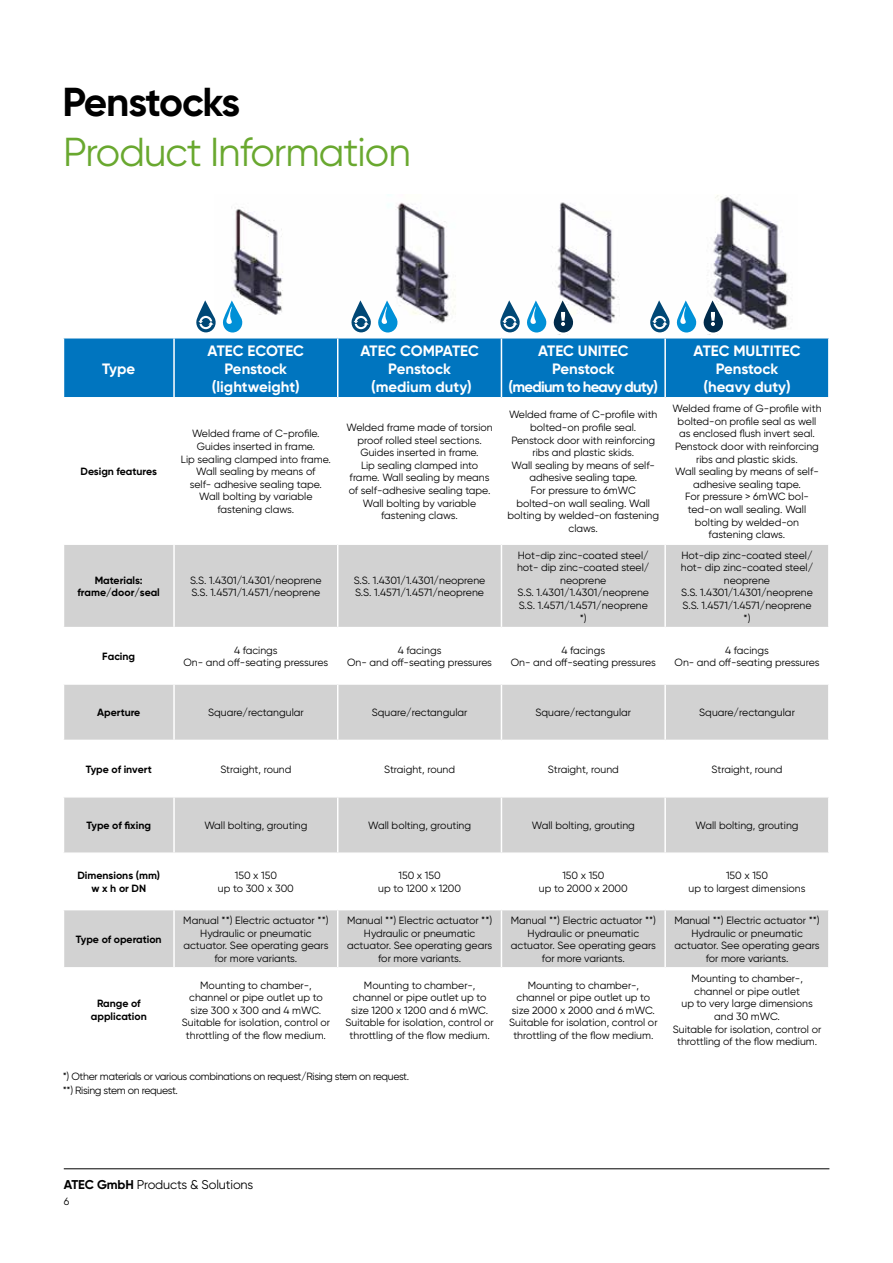
<style>
.page{position:relative;width:893px;height:1263px;background:#fff}
.page>*{position:absolute;margin:0;border:0;box-sizing:border-box;transform-origin:0 0}
.t1{font:40.35px "Gilroy";letter-spacing:-.025em;color:#69a82f}
.t2{font:700 40.35px "Gilroy";letter-spacing:-.035em;color:#000}
.t3{font:700 15px/18px "Gilroy";color:#fff;text-align:center}
.t4{font:700 15px/18px "Gilroy";letter-spacing:-.04em;color:#fff;text-align:center}
.t5{font:12.75px "Gilroy";letter-spacing:-.01em;color:#000}
.t6{font:10.5px/12.6px "Gilroy";color:#000;text-align:center}
.t7{font:700 10.5px/12.6px "Gilroy";color:#000;text-align:center}
.t8{font:10.5px/13.5px "Gilroy";letter-spacing:-.03em;color:#000}
.s1{font-weight:700}
</style>
<div class="page">
<hr style="left:64px;top:1168px;width:765px;height:1px;background:#000">
<img style="left:231px;top:195px;width:557px;height:135px">
<svg style="left:196px;top:300px;width:49px;height:33px"></svg>
<svg style="left:350px;top:300px;width:50px;height:33px"></svg>
<svg style="left:499px;top:300px;width:76px;height:33px"></svg>
<svg style="left:649px;top:300px;width:76px;height:33px"></svg>
<div style="left:64px;top:338px;width:764px;height:59px;background:#0075bf"></div>
<div style="left:64px;top:545px;width:764px;height:82px;background:#d2d2d2"></div>
<svg style="left:64px;top:685px;width:764px;height:282px;fill:#d2d2d2"></svg>
<hr style="left:337px;top:910px;width:1px;height:57px;background:#fff">
<hr style="left:501px;top:910px;width:1px;height:57px;background:#fff">
<hr style="left:664px;top:910px;width:2px;height:57px;background:#fff">
<hr style="left:337px;top:854px;width:1px;height:55px;background:#fff">
<hr style="left:501px;top:854px;width:1px;height:55px;background:#fff">
<hr style="left:664px;top:854px;width:2px;height:55px;background:#fff">
<hr style="left:63px;top:909px;width:111px;height:1px;background:#fff">
<hr style="left:174px;top:909px;width:164px;height:1px;background:#fff">
<hr style="left:338px;top:909px;width:163px;height:1px;background:#fff">
<hr style="left:501px;top:909px;width:164px;height:1px;background:#fff">
<hr style="left:665px;top:909px;width:165px;height:1px;background:#fff">
<hr style="left:337px;top:797px;width:1px;height:55px;background:#fff">
<hr style="left:501px;top:797px;width:1px;height:55px;background:#fff">
<hr style="left:664px;top:797px;width:2px;height:55px;background:#fff">
<hr style="left:63px;top:852px;width:111px;height:2px;background:#fff">
<hr style="left:174px;top:852px;width:164px;height:2px;background:#fff">
<hr style="left:338px;top:852px;width:163px;height:2px;background:#fff">
<hr style="left:501px;top:852px;width:164px;height:2px;background:#fff">
<hr style="left:665px;top:852px;width:165px;height:2px;background:#fff">
<hr style="left:337px;top:741px;width:1px;height:55px;background:#fff">
<hr style="left:501px;top:741px;width:1px;height:55px;background:#fff">
<hr style="left:664px;top:741px;width:2px;height:55px;background:#fff">
<hr style="left:63px;top:796px;width:111px;height:1px;background:#fff">
<hr style="left:174px;top:796px;width:164px;height:1px;background:#fff">
<hr style="left:338px;top:796px;width:163px;height:1px;background:#fff">
<hr style="left:501px;top:796px;width:164px;height:1px;background:#fff">
<hr style="left:665px;top:796px;width:165px;height:1px;background:#fff">
<hr style="left:337px;top:685px;width:1px;height:55px;background:#fff">
<hr style="left:501px;top:685px;width:1px;height:55px;background:#fff">
<hr style="left:664px;top:685px;width:2px;height:55px;background:#fff">
<hr style="left:63px;top:740px;width:111px;height:1px;background:#fff">
<hr style="left:174px;top:740px;width:164px;height:1px;background:#fff">
<hr style="left:338px;top:740px;width:163px;height:1px;background:#fff">
<hr style="left:501px;top:740px;width:164px;height:1px;background:#fff">
<hr style="left:665px;top:740px;width:165px;height:1px;background:#fff">
<hr style="left:337px;top:545px;width:1px;height:82px;background:#fff">
<hr style="left:501px;top:545px;width:1px;height:82px;background:#fff">
<hr style="left:664px;top:545px;width:2px;height:82px;background:#fff">
<hr style="left:664px;top:338px;width:2px;height:59px;background:#fff">
<hr style="left:501px;top:338px;width:1px;height:59px;background:#fff">
<hr style="left:173px;top:338px;width:2px;height:59px;background:#fff">
<hr style="left:337px;top:338px;width:1px;height:59px;background:#fff">
<hr style="left:173px;top:545px;width:2px;height:82px;background:#fff">
<hr style="left:173px;top:685px;width:2px;height:55px;background:#fff">
<hr style="left:173px;top:741px;width:2px;height:55px;background:#fff">
<hr style="left:173px;top:797px;width:2px;height:55px;background:#fff">
<hr style="left:173px;top:854px;width:2px;height:55px;background:#fff">
<hr style="left:173px;top:910px;width:2px;height:57px;background:#fff">
<h1 class="t2" style="left:62px;top:77px;width:179px">Penstocks</h1>
<h1 class="t1" style="left:63px;top:128px;width:349px">Product Information</h1>
<h2 class="t3" style="left:102px;top:359px;width:35px">Type</h2>
<p class="t7" style="left:81px;top:465px;width:78px">Design features</p>
<h2 class="t3" style="left:208px;top:341px;width:98px">ATEC ECOTEC<br>Penstock (lightweight)</h2>
<h2 class="t3" style="left:360px;top:341px;width:120px">ATEC COMPATEC<br>Penstock (medium duty)</h2>
<h2 class="t4" style="left:509px;top:341px;width:151px">ATEC UNITEC<br>Penstock<br>(medium to heavy duty)</h2>
<h2 class="t3" style="left:693px;top:341px;width:109px">ATEC MULTITEC<br>Penstock (heavy duty)</h2>
<p class="t6" style="left:181px;top:427px;width:151px">Welded frame of C-profile.<br>Guides inserted in frame.<br>Lip sealing clamped into frame.<br>Wall sealing by means of<br>self- adhesive sealing tape.<br>Wall bolting by variable fastening claws.</p>
<p class="t6" style="left:346px;top:421px;width:148px">Welded frame made of torsion proof rolled steel sections.<br>Guides inserted in frame.<br>Lip sealing clamped into frame. Wall sealing by means of self-adhesive sealing tape.<br>Wall bolting by variable fastening claws.</p>
<p class="t6" style="left:508px;top:408px;width:153px">Welded frame of C-profile with bolted-on profile seal.<br>Penstock door with reinforcing ribs and plastic skids.<br>Wall sealing by means of self&shy;adhesive sealing tape.<br>For pressure to 6mWC bolted-on wall sealing. Wall bolting by welded-on fastening claws.</p>
<p class="t6" style="left:672px;top:402px;width:151px">Welded frame of G-profile with bolted-on profile seal as well as enclosed flush invert seal.<br>Penstock door with reinforcing ribs and plastic skids.<br>Wall sealing by means of self&shy;adhesive sealing tape.<br>For pressure &gt; 6mWC bol&shy;ted-on wall sealing. Wall bolting by welded-on fastening claws.</p>
<p class="t7" style="left:78px;top:574px;width:84px">Materials: frame/door/seal</p>
<p class="t6" style="left:190px;top:574px;width:133px;text-align:left">S.S. 1.4301/1.4301/neoprene<br>S.S. 1.4571/1.4571/neoprene</p>
<p class="t6" style="left:354px;top:574px;width:133px;text-align:left">S.S. 1.4301/1.4301/neoprene<br>S.S. 1.4571/1.4571/neoprene</p>
<p class="t6" style="left:517px;top:548px;width:134px">Hot-dip zinc-coated steel/ hot- dip zinc-coated steel/ neoprene<br>S.S. 1.4301/1.4301/neoprene<br>S.S. 1.4571/1.4571/neoprene *)</p>
<p class="t6" style="left:681px;top:548px;width:134px">Hot-dip zinc-coated steel/ hot- dip zinc-coated steel/ neoprene<br>S.S. 1.4301/1.4301/neoprene<br>S.S. 1.4571/1.4571/neoprene *)</p>
<p class="t7" style="left:102px;top:650px;width:34px">Facing</p>
<p class="t6" style="left:183px;top:644px;width:146px">4 facings<br>On- and off-seating pressures</p>
<p class="t6" style="left:347px;top:644px;width:146px">4 facings<br>On- and off-seating pressures</p>
<p class="t6" style="left:511px;top:644px;width:146px">4 facings<br>On- and off-seating pressures</p>
<p class="t6" style="left:675px;top:644px;width:146px">4 facings<br>On- and off-seating pressures</p>
<p class="t7" style="left:97px;top:706px;width:45px">Aperture</p>
<p class="t6" style="left:208px;top:706px;width:97px">Square/rectangular</p>
<p class="t6" style="left:372px;top:706px;width:97px">Square/rectangular</p>
<p class="t6" style="left:535px;top:706px;width:97px">Square/rectangular</p>
<p class="t6" style="left:699px;top:706px;width:97px">Square/rectangular</p>
<p class="t7" style="left:86px;top:763px;width:67px">Type of invert</p>
<p class="t6" style="left:220px;top:763px;width:73px">Straight, round</p>
<p class="t6" style="left:384px;top:763px;width:73px">Straight, round</p>
<p class="t6" style="left:548px;top:763px;width:73px">Straight, round</p>
<p class="t6" style="left:712px;top:763px;width:73px">Straight, round</p>
<p class="t7" style="left:87px;top:819px;width:66px">Type of fixing</p>
<p class="t6" style="left:204px;top:819px;width:105px">Wall bolting, grouting</p>
<p class="t6" style="left:368px;top:819px;width:105px">Wall bolting, grouting</p>
<p class="t6" style="left:532px;top:819px;width:105px">Wall bolting, grouting</p>
<p class="t6" style="left:696px;top:819px;width:105px">Wall bolting, grouting</p>
<p class="t7" style="left:77px;top:869px;width:84px">Dimensions (mm) w x h or DN</p>
<p class="t6" style="left:218px;top:869px;width:77px">150 x 150<br>up to 300 x 300</p>
<p class="t6" style="left:378px;top:869px;width:84px">150 x 150<br>up to 1200 x 1200</p>
<p class="t6" style="left:539px;top:869px;width:90px">150 x 150<br>up to 2000 x 2000</p>
<p class="t6" style="left:689px;top:869px;width:118px">150 x 150<br>up to largest dimensions</p>
<p class="t7" style="left:76px;top:933px;width:87px">Type of operation</p>
<p class="t6" style="left:183px;top:914px;width:147px">Manual **) Electric actuator **)<br>Hydraulic or pneumatic actuator. See operating gears for more variants.</p>
<p class="t6" style="left:347px;top:914px;width:147px">Manual **) Electric actuator **)<br>Hydraulic or pneumatic actuator. See operating gears for more variants.</p>
<p class="t6" style="left:511px;top:914px;width:147px">Manual **) Electric actuator **)<br>Hydraulic or pneumatic actuator. See operating gears for more variants.</p>
<p class="t6" style="left:674px;top:914px;width:147px">Manual **) Electric actuator **)<br>Hydraulic or pneumatic actuator. See operating gears for more variants.</p>
<p class="t6" style="left:182px;top:978px;width:150px">Mounting to chamber-, channel or pipe outlet up to size 300 x 300 and 4 mWC.<br>Suitable for isolation, control or throttling of the flow medium.</p>
<p class="t6" style="left:345px;top:978px;width:150px">Mounting to chamber-, channel or pipe outlet up to size 1200 x 1200 and 6 mWC.<br>Suitable for isolation, control or throttling of the flow medium.</p>
<p class="t6" style="left:509px;top:978px;width:150px">Mounting to chamber-, channel or pipe outlet up to size 2000 x 2000 and 6 mWC.<br>Suitable for isolation, control or throttling of the flow medium.</p>
<p class="t6" style="left:673px;top:972px;width:150px">Mounting to chamber-, channel or pipe outlet<br>up to very large dimensions and 30 mWC.<br>Suitable for isolation, control or throttling of the flow medium.</p>
<p class="t8" style="left:63px;top:1069px;width:348px">*) Other materials or various combinations on request/Rising stem on request. **) Rising stem on request.</p>
<p class="t7" style="left:91px;top:997px;width:57px">Range of application</p>
<p class="t5" style="left:64px;top:1176px;width:191px"><span class="s1">ATEC GmbH</span> Products &amp; Solutions</p>
<p class="t6" style="left:64px;top:1194px;width:7px">6</p>
</div>
